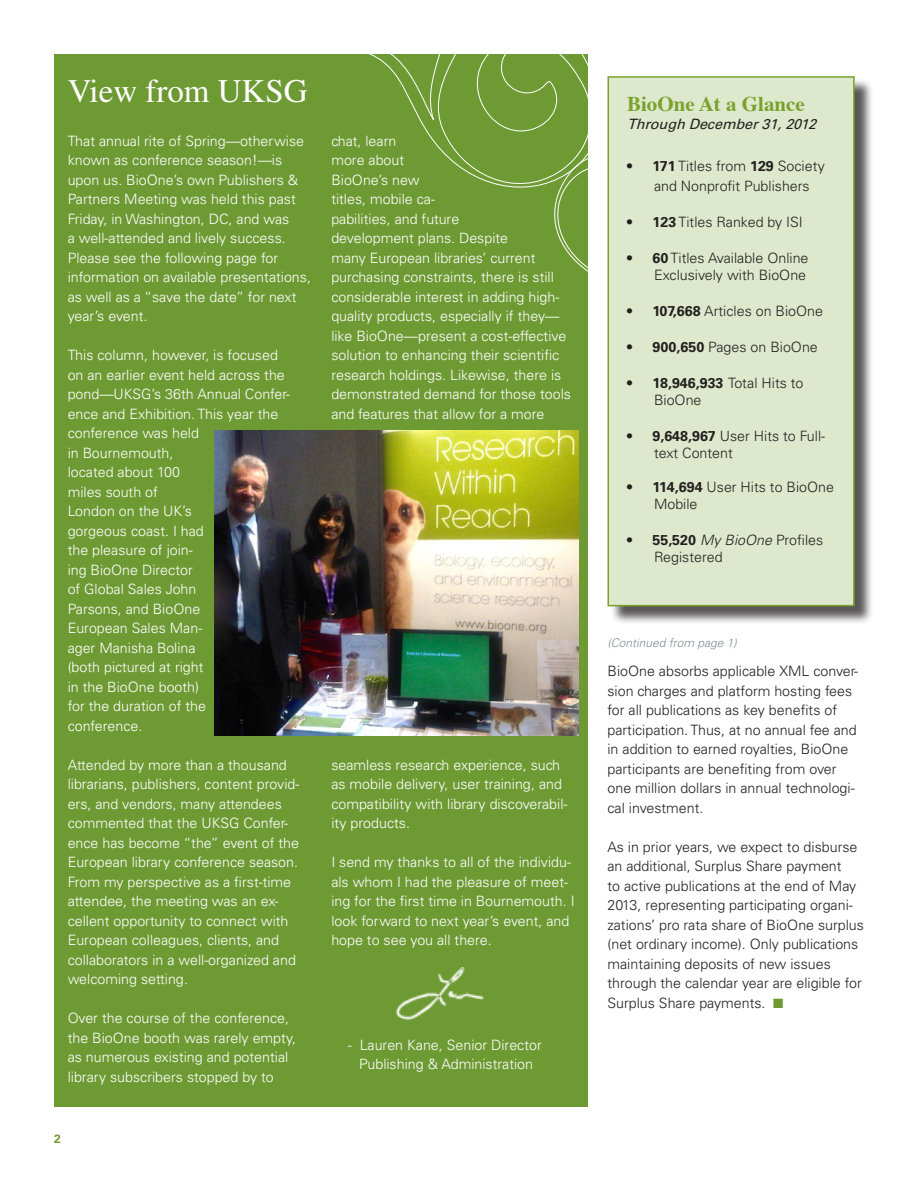
<style>
.page{position:relative;width:918px;height:1188px;background:#fff}
.page>*{position:absolute;margin:0;border:0;box-sizing:border-box;transform-origin:0 0}
.message_from_E_D__he{font:33px "Times";color:#fff}
.B1_TOC_Title{font:700 21px "Times";color:#78a22d}
.message_from_E_D__bo{font:300 14.25px/19.5px "Univers";color:#fff}
.article_copy{font:300 14.25px/19.5px "Univers";color:#231f20}
.B1_TOC_Title-2{font:italic 14.25px "Univers";color:#231f20}
.continued_text{font:italic 300 12px "Univers";color:#828f96}
.t1{font:700 12px "Univers";color:#6e9a34}
.s1{font-weight:700}
.s2{font-style:italic}
.s3{color:#6e9a34}
</style>
<div class="page">
<div style="left:54px;top:54px;width:533px;height:1053px;background:#6e9a34"></div>
<svg style="left:369px;top:54px;width:219px;height:134px"></svg>
<svg style="left:546px;top:70px;width:62px;height:225px"></svg>
<div style="left:610px;top:78px;width:263px;height:547px;background:#231f20;opacity:.75"></div>
<div style="left:608px;top:77px;width:246px;height:529px;background:#dee8cc"></div>
<div style="left:608px;top:76px;width:247px;height:530px;border:2px solid #78a22d"></div>
<img style="left:214px;top:431px;width:364px;height:304px">
<img style="left:396px;top:967px;width:87px;height:53px">
<p class="message_from_E_D__he" style="left:68px;top:72px;width:241px">View from UKSG</p>
<p class="message_from_E_D__bo" style="left:68px;top:131px;width:245px">That annual rite of Spring—otherwise known as conference season!—is upon us. BioOne’s own Publishers &amp; Partners Meeting was held this past Friday, in Washington, DC, and was<br>a well-attended and lively success.<br>Please see the following page for information on available presentations, as well as a “save the date” for next year’s event.</p>
<p class="message_from_E_D__bo" style="left:68px;top:346px;width:224px">This column, however, is focused on an earlier event held across the pond—UKSG’s 36th Annual Confer&shy;ence and Exhibition. This year the conference was held<br>in Bournemouth,<br>located about 100<br>miles south of<br>London on the UK’s<br>gorgeous coast. I had<br>the pleasure of join-<br>ing BioOne Director<br>of Global Sales John<br>Parsons, and BioOne<br>European Sales Man-<br>ager Manisha Bolina<br>(both pictured at right<br>in the BioOne booth)<br>for the duration of the<br>conference.</p>
<p class="message_from_E_D__bo" style="left:68px;top:755px;width:233px">Attended by more than a thousand librarians, publishers, content provid&shy;ers, and vendors, many attendees commented that the UKSG Confer&shy;ence has become “the” event of the European library conference season.<br>From my perspective as a first-time attendee, the meeting was an ex&shy;cellent opportunity to connect with European colleagues, clients, and collaborators in a well-organized and welcoming setting.</p>
<p class="message_from_E_D__bo" style="left:68px;top:1009px;width:230px">Over the course of the conference, the BioOne booth was rarely empty, as numerous existing and potential library subscribers stopped by to</p>
<p class="t1" style="left:54px;top:1132px;width:8px">2</p>
<p class="message_from_E_D__bo" style="left:331px;top:131px;width:241px">chat, learn<br>more about<br>BioOne’s new<br>titles, mobile ca-<br>pabilities, and future<br>development plans. Despite<br>many European libraries’ current purchasing constraints, there is still considerable interest in adding high&shy;quality products, especially if they— like BioOne—present a cost-effective solution to enhancing their scientific research holdings. Likewise, there is demonstrated demand for those tools and features that allow for a more</p>
<p class="message_from_E_D__bo" style="left:331px;top:755px;width:238px">seamless research experience, such as mobile delivery, user training, and compatibility with library discoverabil&shy;ity products.</p>
<p class="message_from_E_D__bo" style="left:331px;top:853px;width:245px">I send my thanks to all of the individu&shy;als whom I had the pleasure of meet&shy;ing for the first time in Bournemouth. I look forward to next year’s event, and hope to see you all there.</p>
<p class="message_from_E_D__bo" style="left:348px;top:1035px;width:196px;text-align:center">- Lauren Kane, Senior Director<br>Publishing &amp; Administration</p>
<p class="B1_TOC_Title" style="left:627px;top:84px;width:179px">BioOne At a Glance</p>
<p class="B1_TOC_Title-2" style="left:627px;top:115px;width:195px">Through December31,2012</p>
<p class="article_copy" style="left:654px;top:157px;width:172px;text-indent:-27px"><span class="s1">• 171</span> Titles from <span class="s1">129</span> Society and Nonprofit Publishers</p>
<p class="article_copy" style="left:627px;top:212px;width:177px"><span class="s1">• 123</span> Titles Ranked by ISI</p>
<p class="article_copy" style="left:627px;top:249px;width:183px;line-height:17.1px;text-align:right"><span class="s1">• 60</span> Titles Available Online<br>Exclusively with BioOne</p>
<p class="article_copy" style="left:627px;top:301px;width:198px"><span class="s1">• 107,668</span> Articles on BioOne</p>
<p class="article_copy" style="left:627px;top:337px;width:192px"><span class="s1">• 900,650</span> Pages on BioOne</p>
<p class="article_copy" style="left:654px;top:374px;width:151px;line-height:17.1px;text-indent:-27px"><span class="s1">• 18,946,933</span> Total Hits to<br>BioOne</p>
<p class="article_copy" style="left:654px;top:427px;width:173px;line-height:17.1px;text-indent:-27px"><span class="s1">• 9,648,967</span> User Hits to Full&shy;text Content</p>
<p class="article_copy" style="left:654px;top:479px;width:182px;line-height:17.1px;text-indent:-27px"><span class="s1">• 114,694</span> User Hits to BioOne<br>Mobile</p>
<p class="article_copy" style="left:654px;top:532px;width:171px;line-height:17.1px;text-indent:-27px"><span class="s1">• 55,520</span> <span class="s2">My BioOne</span> Profiles<br>Registered</p>
<p class="continued_text" style="left:608px;top:635px;width:131px">(Continued from page 1)</p>
<p class="article_copy" style="left:608px;top:661px;width:252px">BioOne absorbs applicable XML conver&shy;sion charges and platform hosting fees for all publications as key benefits of participation. Thus, at no annual fee and in addition to earned royalties, BioOne participants are benefiting from over one million dollars in annual technologi&shy;cal investment.</p>
<p class="article_copy" style="left:608px;top:837px;width:258px">As in prior years, we expect to disburse an additional, Surplus Share payment<br>to active publications at the end of May 2013, representing participating organi&shy;zations’ pro rata share of BioOne surplus (net ordinary income). Only publications maintaining deposits of new issues through the calendar year are eligible for Surplus Share payments. <span class="s3">■</span></p>
</div>
